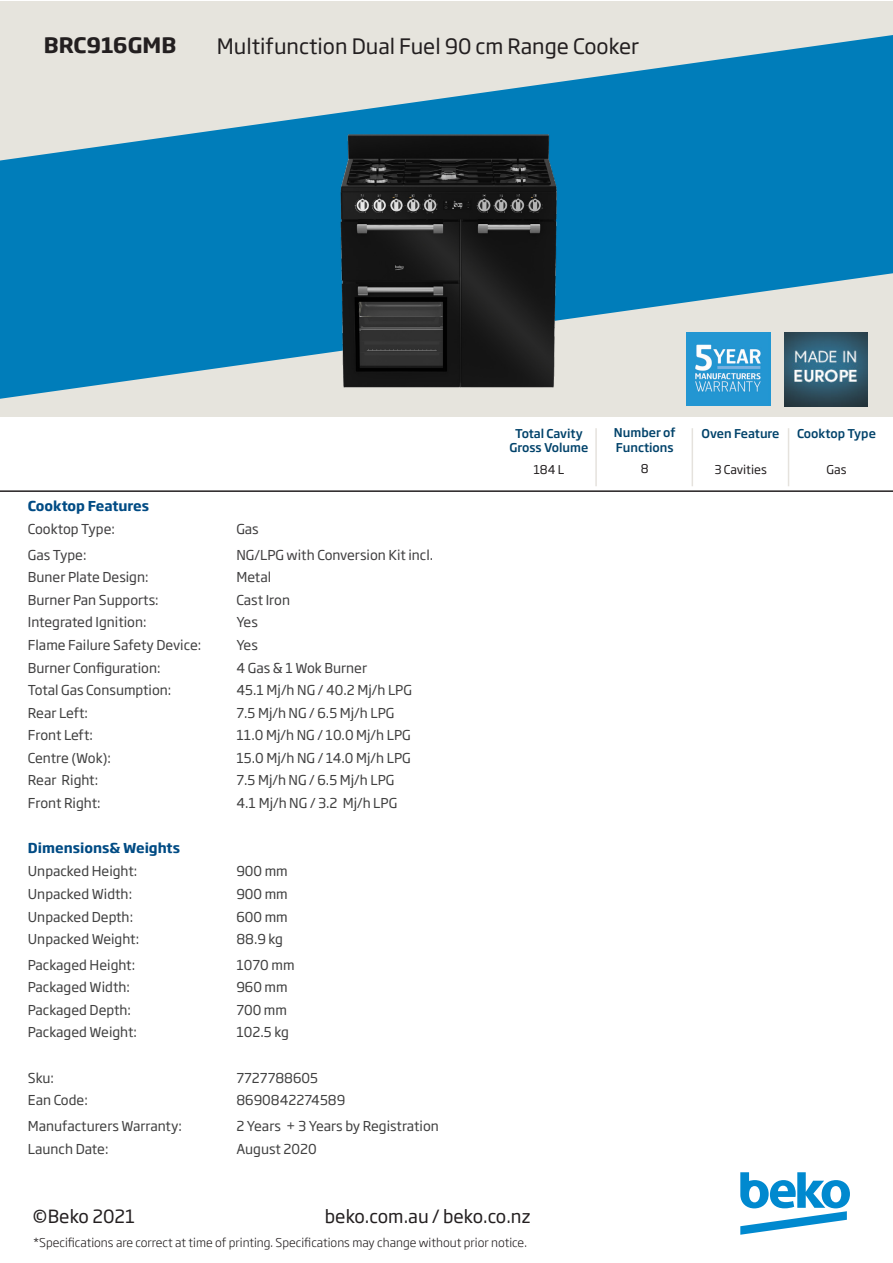
<style>
.page{position:relative;width:893px;height:1263px;background:#fff}
.page>*{position:absolute;margin:0;border:0;box-sizing:border-box;transform-origin:0 0}
.t1{font:21px "Soho Gothic Pro";color:#231f20}
.t2{font:700 21px "Soho Gothic Pro";color:#231f20}
.t3{font:18px "Soho Gothic Pro";color:#231f20}
.t4{font:13.5px "Soho Gothic Pro";color:#404040}
.t5{font:13.5px "Soho Gothic Pro";color:#403f40}
.t6{font:700 13.5px "Soho Gothic Pro";color:#004b84}
.t7{font:300 12px "Soho Gothic Pro";color:#231f20}
.t8{font:500 12px/14.4px "Soho Gothic Pro";color:#01426a;text-align:center}
.t9{font:12px "Soho Gothic Pro";color:#231f20}
</style>
<div class="page">
<div style="left:0;top:1px;width:893px;height:416px;background:#e6e4dd"></div>
<svg style="left:0;top:35px;width:893px;height:364px;fill:#007dba"></svg>
<img style="left:686px;top:332px;width:84px;height:73px">
<img style="left:784px;top:332px;width:84px;height:74px">
<svg style="left:740px;top:1172px;width:110px;height:63px"></svg>
<hr style="left:0;top:490px;width:893px;height:2px;background:#231f20">
<img style="left:332px;top:129px;width:229px;height:262px">
<hr style="left:595px;top:428px;width:2px;height:58px;background:#e5e2dd">
<hr style="left:692px;top:428px;width:1px;height:58px;background:#e5e2dd">
<hr style="left:788px;top:428px;width:1px;height:58px;background:#e5e2dd">
<p class="t2" style="left:44px;top:29px;width:134px">BRC916GMB</p>
<p class="t1" style="left:217px;top:30px;width:424px">Multifunction Dual Fuel 90 cm Range Cooker</p>
<p class="t6" style="left:28px;top:495px;width:123px">Cooktop Features</p>
<p class="t5" style="left:28px;top:518px;width:89px">Cooktop Type:</p>
<p class="t5" style="left:236px;top:518px;width:24px">Gas</p>
<p class="t5" style="left:28px;top:544px;width:60px">Gas Type:</p>
<p class="t5" style="left:236px;top:544px;width:198px">NG/LPG with Conversion Kit incl.</p>
<p class="t5" style="left:28px;top:567px;width:122px">Buner Plate Design:</p>
<p class="t5" style="left:236px;top:567px;width:36px">Metal</p>
<p class="t5" style="left:28px;top:589px;width:132px">Burner Pan Supports:</p>
<p class="t5" style="left:236px;top:589px;width:55px">Cast Iron</p>
<p class="t5" style="left:28px;top:612px;width:120px">Integrated Ignition:</p>
<p class="t5" style="left:236px;top:612px;width:23px">Yes</p>
<p class="t4" style="left:28px;top:634px;width:175px">Flame Failure Safety Device:</p>
<p class="t4" style="left:236px;top:634px;width:23px">Yes</p>
<p class="t5" style="left:28px;top:657px;width:134px">Burner Configuration:</p>
<p class="t5" style="left:236px;top:657px;width:132px">4 Gas &amp; 1 Wok Burner</p>
<p class="t4" style="left:28px;top:680px;width:145px">Total Gas Consumption:</p>
<p class="t4" style="left:236px;top:680px;width:177px">45.1 Mj/h NG / 40.2 Mj/h LPG</p>
<p class="t4" style="left:28px;top:702px;width:62px">Rear Left:</p>
<p class="t4" style="left:236px;top:702px;width:160px">7.5 Mj/h NG / 6.5 Mj/h LPG</p>
<p class="t4" style="left:28px;top:725px;width:67px">Front Left:</p>
<p class="t4" style="left:236px;top:725px;width:176px">11.0 Mj/h NG / 10.0 Mj/h LPG</p>
<p class="t4" style="left:28px;top:747px;width:85px">Centre (Wok):</p>
<p class="t4" style="left:236px;top:747px;width:176px">15.0 Mj/h NG / 14.0 Mj/h LPG</p>
<p class="t4" style="left:28px;top:770px;width:72px">Rear Right:</p>
<p class="t4" style="left:236px;top:770px;width:160px">7.5 Mj/h NG / 6.5 Mj/h LPG</p>
<p class="t4" style="left:28px;top:792px;width:74px">Front Right:</p>
<p class="t4" style="left:236px;top:792px;width:162px">4.1 Mj/h NG / 3.2 Mj/h LPG</p>
<p class="t6" style="left:28px;top:837px;width:154px">Dimensions&amp; Weights</p>
<p class="t4" style="left:28px;top:860px;width:111px">Unpacked Height:</p>
<p class="t4" style="left:236px;top:860px;width:53px">900 mm</p>
<p class="t4" style="left:28px;top:884px;width:106px">Unpacked Width:</p>
<p class="t4" style="left:236px;top:884px;width:53px">900 mm</p>
<p class="t4" style="left:28px;top:906px;width:107px">Unpacked Depth:</p>
<p class="t4" style="left:236px;top:906px;width:53px">600 mm</p>
<p class="t4" style="left:28px;top:929px;width:113px">Unpacked Weight:</p>
<p class="t4" style="left:236px;top:929px;width:48px">88.9 kg</p>
<p class="t4" style="left:28px;top:954px;width:109px">Packaged Height:</p>
<p class="t4" style="left:236px;top:954px;width:60px">1070 mm</p>
<p class="t4" style="left:28px;top:977px;width:104px">Packaged Width:</p>
<p class="t4" style="left:236px;top:977px;width:53px">960 mm</p>
<p class="t4" style="left:28px;top:999px;width:105px">Packaged Depth:</p>
<p class="t4" style="left:236px;top:999px;width:52px">700 mm</p>
<p class="t4" style="left:28px;top:1022px;width:111px">Packaged Weight:</p>
<p class="t4" style="left:236px;top:1022px;width:54px">102.5 kg</p>
<p class="t4" style="left:28px;top:1067px;width:28px">Sku:</p>
<p class="t4" style="left:236px;top:1067px;width:83px">7727788605</p>
<p class="t4" style="left:28px;top:1089px;width:62px">Ean Code:</p>
<p class="t4" style="left:236px;top:1089px;width:110px">8690842274589</p>
<p class="t4" style="left:28px;top:1116px;width:156px">Manufacturers Warranty:</p>
<p class="t4" style="left:236px;top:1116px;width:204px">2 Years + 3 Years by Registration</p>
<p class="t4" style="left:28px;top:1138px;width:82px">Launch Date:</p>
<p class="t4" style="left:236px;top:1138px;width:82px">August 2020</p>
<p class="t8" style="left:509px;top:425px;width:80px">Total Cavity<br>Gross Volume</p>
<p class="t9" style="left:533px;top:460px;width:32px">184 L</p>
<p class="t3" style="left:33px;top:1202px;width:104px">©Beko 2021</p>
<p class="t3" style="left:325px;top:1202px;width:207px">beko.com.au / beko.co.nz</p>
<p class="t7" style="left:33px;top:1233px;width:495px">*Specifications are correct at time of printing. Specifications may change without prior notice.</p>
<p class="t8" style="left:614px;top:425px;width:63px;text-align:left">Number of<br>Functions</p>
<p class="t9" style="left:641px;top:459px;width:9px">8</p>
<p class="t8" style="left:702px;top:425px;width:79px">Oven Feature</p>
<p class="t9" style="left:714px;top:460px;width:54px">3 Cavities</p>
<p class="t8" style="left:797px;top:425px;width:80px">Cooktop Type</p>
<p class="t9" style="left:826px;top:460px;width:21px">Gas</p>
</div>
